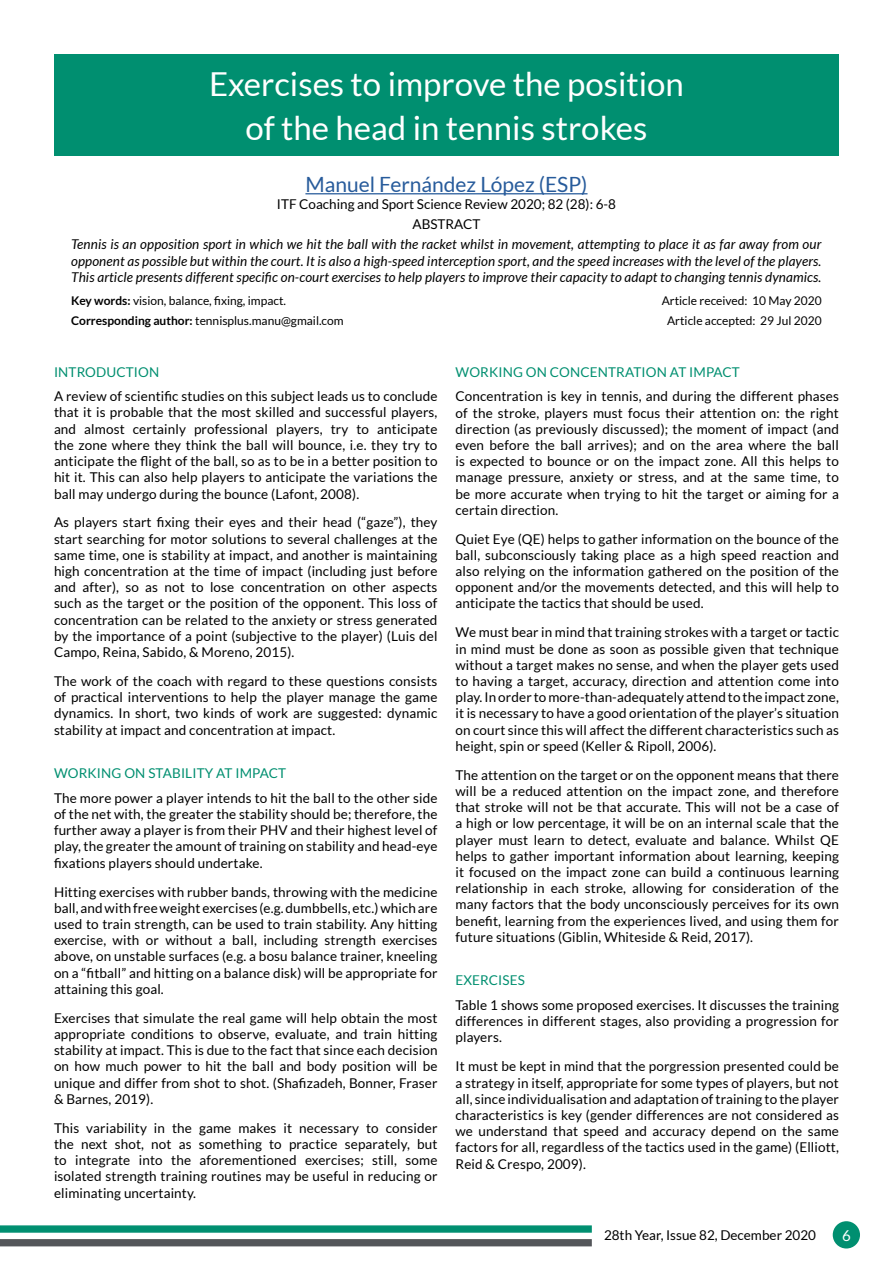
<style>
.page{position:relative;width:893px;height:1263px;background:#fff}
.page>*{position:absolute;margin:0;border:0;box-sizing:border-box;transform-origin:0 0}
.t1{font:33px/43.8px "Lato";color:#fff;text-align:center}
.t2{font:21px "Lato";color:#275b9b}
.t3{font:15px "Lato";color:#fff}
.t4{font:13.5px/16.2px "Lato";letter-spacing:.01em;color:#000;text-align:justify}
.t5{font:italic 13.5px/16.2px "Lato";letter-spacing:.01em;color:#000;text-align:justify}
.t6{font:13.5px "Lato";letter-spacing:.01em;color:#008f70}
.t7{font:12px "Lato";color:#000}
.s1{font-weight:700}
</style>
<div class="page">
<svg style="left:0;top:1225px;width:592px;height:8px;background:#16987c"></svg>
<div style="left:0;top:1239px;width:592px;height:7px;background:#54565a;border:2px solid #54565a"></div>
<div style="left:833px;top:1221px;width:27px;height:27px;background:#008f70;border-radius:50%"></div>
<hr style="left:305px;top:193px;width:282px;height:1px;background:#275b9b">
<div style="left:54px;top:54px;width:785px;height:101px;background:#008f70"></div>
<h1 class="t1" style="left:209px;top:62px;width:476px">Exercises to improve the position of the head in tennis strokes</h1>
<h2 class="t2" style="left:305px;top:173px;width:284px">Manuel Fernández López (ESP)</h2>
<p class="t4" style="left:277px;top:193px;width:341px;line-height:20.4px;text-align:center">ITF Coaching and Sport Science Review 2020; 82 (28): 6-8<br>ABSTRACT</p>
<p class="t5" style="left:71px;top:237px;width:752px">Tennis is an opposition sport in which we hit the ball with the racket whilst in movement, attempting to place it as far away from our opponent as possible but within the court. It is also a high-speed interception sport, and the speed increases with the level of the players.<br>This article presents different specific on-court exercises to help players to improve their capacity to adapt to changing tennis dynamics.</p>
<p class="t7" style="left:71px;top:294px;width:216px"><span class="s1">Key words:</span> vision, balance, fixing, impact.</p>
<p class="t7" style="left:662px;top:294px;width:162px">Article received: 10 May 2020</p>
<p class="t7" style="left:71px;top:314px;width:274px"><span class="s1">Corresponding author:</span> tennisplus.manu@gmail.com</p>
<p class="t7" style="left:667px;top:314px;width:156px">Article accepted: 29 Jul 2020</p>
<p class="t6" style="left:54px;top:364px;width:107px">INTRODUCTION</p>
<p class="t4" style="left:54px;top:388px;width:385px">A review of scientific studies on this subject leads us to conclude that it is probable that the most skilled and successful players, and almost certainly professional players, try to anticipate the zone where they think the ball will bounce, i.e. they try to anticipate the flight of the ball, so as to be in a better position to hit it. This can also help players to anticipate the variations the ball may undergo during the bounce (Lafont, 2008).</p>
<p class="t4" style="left:54px;top:514px;width:385px">As players start fixing their eyes and their head (“gaze”), they start searching for motor solutions to several challenges at the same time, one is stability at impact, and another is maintaining high concentration at the time of impact (including just before and after), so as not to lose concentration on other aspects such as the target or the position of the opponent. This loss of concentration can be related to the anxiety or stress generated by the importance of a point (subjective to the player) (Luis del Campo, Reina, Sabido, &amp; Moreno, 2015).</p>
<p class="t4" style="left:54px;top:673px;width:385px">The work of the coach with regard to these questions consists of practical interventions to help the player manage the game dynamics. In short, two kinds of work are suggested: dynamic stability at impact and concentration at impact.</p>
<p class="t6" style="left:54px;top:766px;width:234px">WORKING ON STABILITY AT IMPACT</p>
<p class="t4" style="left:54px;top:790px;width:385px">The more power a player intends to hit the ball to the other side of the net with, the greater the stability should be; therefore, the further away a player is from their PHV and their highest level of play, the greater the amount of training on stability and head-eye fixations players should undertake.</p>
<p class="t4" style="left:54px;top:883px;width:385px">Hitting exercises with rubber bands, throwing with the medicine ball, and with free weight exercises (e.g. dumbbells, etc.) which are used to train strength, can be used to train stability. Any hitting exercise, with or without a ball, including strength exercises above, on unstable surfaces (e.g. a bosu balance trainer, kneeling on a “fitball” and hitting on a balance disk) will be appropriate for attaining this goal.</p>
<p class="t4" style="left:54px;top:1010px;width:385px">Exercises that simulate the real game will help obtain the most appropriate conditions to observe, evaluate, and train hitting stability at impact. This is due to the fact that since each decision on how much power to hit the ball and body position will be unique and differ from shot to shot. (Shafizadeh, Bonner, Fraser &amp; Barnes, 2019).</p>
<p class="t4" style="left:54px;top:1120px;width:385px">This variability in the game makes it necessary to consider the next shot, not as something to practice separately, but to integrate into the aforementioned exercises; still, some isolated strength training routines may be useful in reducing or eliminating uncertainty.</p>
<p class="t6" style="left:455px;top:364px;width:286px">WORKING ON CONCENTRATION AT IMPACT</p>
<p class="t4" style="left:455px;top:388px;width:385px">Concentration is key in tennis, and during the different phases of the stroke, players must focus their attention on: the right direction (as previously discussed); the moment of impact (and even before the ball arrives); and on the area where the ball is expected to bounce or on the impact zone. All this helps to manage pressure, anxiety or stress, and at the same time, to be more accurate when trying to hit the target or aiming for a certain direction.</p>
<p class="t4" style="left:455px;top:531px;width:385px">Quiet Eye (QE) helps to gather information on the bounce of the ball, subconsciously taking place as a high speed reaction and also relying on the information gathered on the position of the opponent and/or the movements detected, and this will help to anticipate the tactics that should be used.</p>
<p class="t4" style="left:455px;top:624px;width:385px">We must bear in mind that training strokes with a target or tactic in mind must be done as soon as possible given that technique without a target makes no sense, and when the player gets used to having a target, accuracy, direction and attention come into play. In order to more-than-adequately attend to the impact zone, it is necessary to have a good orientation of the player’s situation on court since this will affect the different characteristics such as height, spin or speed (Keller &amp; Ripoll, 2006).</p>
<p class="t4" style="left:455px;top:767px;width:385px">The attention on the target or on the opponent means that there will be a reduced attention on the impact zone, and therefore that stroke will not be that accurate. This will not be a case of a high or low percentage, it will be on an internal scale that the player must learn to detect, evaluate and balance. Whilst QE helps to gather important information about learning, keeping it focused on the impact zone can build a continuous learning relationship in each stroke, allowing for consideration of the many factors that the body unconsciously perceives for its own benefit, learning from the experiences lived, and using them for future situations (Giblin, Whiteside &amp; Reid, 2017).</p>
<p class="t6" style="left:455px;top:973px;width:71px">EXERCISES</p>
<p class="t4" style="left:455px;top:997px;width:385px">Table 1 shows some proposed exercises. It discusses the training differences in different stages, also providing a progression for players.</p>
<p class="t4" style="left:455px;top:1058px;width:385px">It must be kept in mind that the porgression presented could be a strategy in itself, appropriate for some types of players, but not all, since individualisation and adaptation of training to the player characteristics is key (gender differences are not considered as we understand that speed and accuracy depend on the same factors for all, regardless of the tactics used in the game) (Elliott, Reid &amp; Crespo, 2009).</p>
<p class="t4" style="left:604px;top:1227px;width:214px">28th Year, Issue 82, December 2020</p>
<p class="t3" style="left:842px;top:1227px;width:10px">6</p>
</div>
